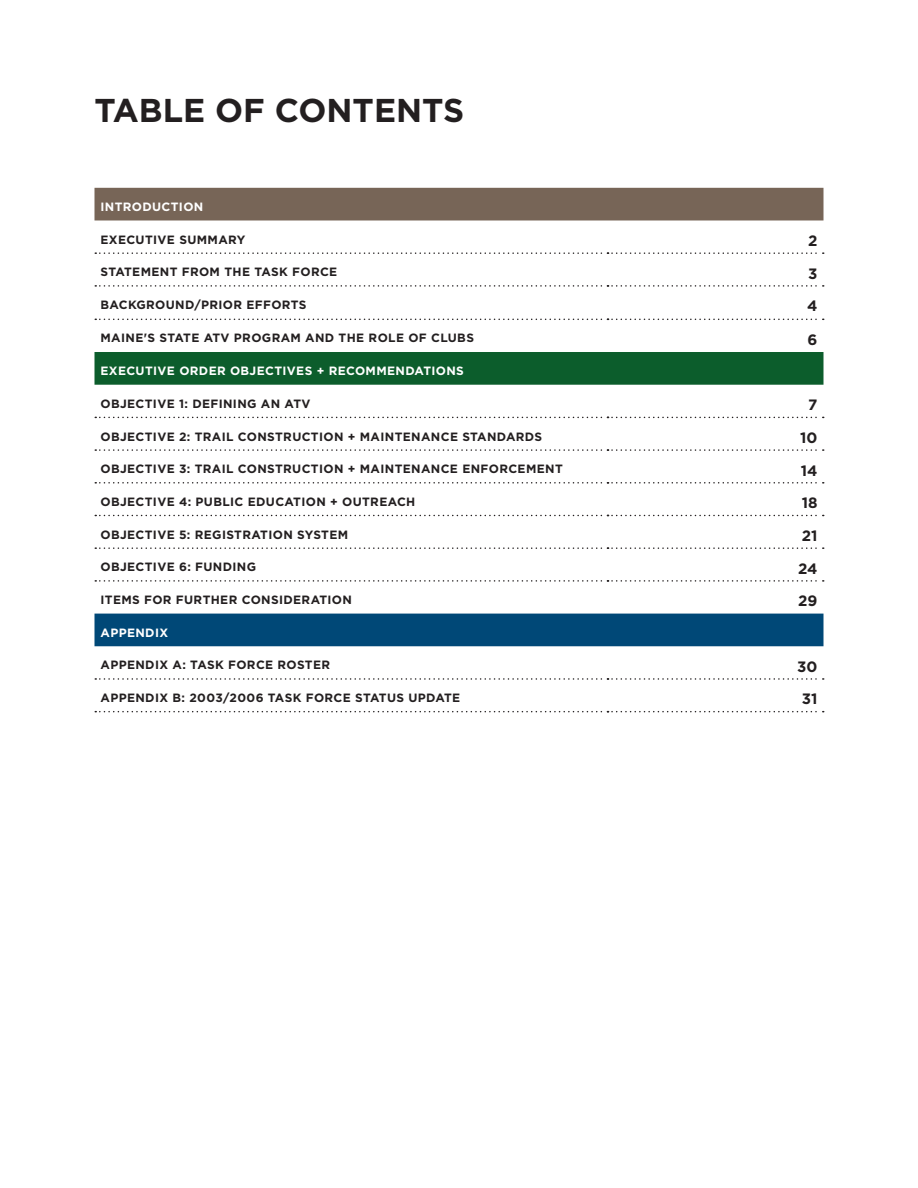
<style>
.page{position:relative;width:918px;height:1188px;background:#fff}
.page>*{position:absolute;margin:0;border:0;box-sizing:border-box;transform-origin:0 0}
.t1{font:700 33px "Gotham";color:#231f20}
.t2{font:700 15px "Gotham";color:#231f20}
.t3{font:700 12px "Gotham";letter-spacing:.03em;color:#231f20}
.t4{font:700 12px "Gotham";letter-spacing:.03em;color:#fff}
</style>
<div class="page">
<div style="left:94px;top:188px;width:730px;height:32px;background:#776557"></div>
<div style="left:94px;top:352px;width:730px;height:33px;background:#0c5d2c"></div>
<div style="left:94px;top:614px;width:730px;height:32px;background:#004877"></div>
<svg style="left:95px;top:252px;width:729px;height:2px"></svg>
<svg style="left:95px;top:285px;width:729px;height:2px"></svg>
<svg style="left:95px;top:319px;width:729px;height:1px"></svg>
<svg style="left:95px;top:417px;width:729px;height:1px"></svg>
<svg style="left:95px;top:449px;width:729px;height:2px"></svg>
<svg style="left:95px;top:482px;width:729px;height:2px"></svg>
<svg style="left:95px;top:515px;width:729px;height:1px"></svg>
<svg style="left:95px;top:547px;width:729px;height:2px"></svg>
<svg style="left:95px;top:580px;width:729px;height:2px"></svg>
<svg style="left:95px;top:678px;width:729px;height:2px"></svg>
<svg style="left:95px;top:711px;width:729px;height:1px"></svg>
<p class="t1" style="left:94px;top:89px;width:371px">TABLE OF CONTENTS</p>
<p class="t4" style="left:100px;top:199px;width:104px">INTRODUCTION</p>
<p class="t3" style="left:100px;top:231px;width:147px">EXECUTIVE SUMMARY</p>
<p class="t2" style="left:808px;top:231px;width:11px">2</p>
<p class="t3" style="left:100px;top:264px;width:238px">STATEMENT FROM THE TASK FORCE</p>
<p class="t2" style="left:808px;top:263px;width:11px">3</p>
<p class="t3" style="left:100px;top:297px;width:208px">BACKGROUND/PRIOR EFFORTS</p>
<p class="t2" style="left:807px;top:296px;width:12px">4</p>
<p class="t3" style="left:101px;top:330px;width:375px">MAINE'S STATE ATV PROGRAM AND THE ROLE OF CLUBS</p>
<p class="t2" style="left:808px;top:330px;width:11px">6</p>
<p class="t4" style="left:101px;top:363px;width:365px">EXECUTIVE ORDER OBJECTIVES + RECOMMENDATIONS</p>
<p class="t3" style="left:101px;top:396px;width:211px">OBJECTIVE 1: DEFINING AN ATV</p>
<p class="t2" style="left:808px;top:395px;width:11px">7</p>
<p class="t3" style="left:101px;top:428px;width:443px">OBJECTIVE 2: TRAIL CONSTRUCTION + MAINTENANCE STANDARDS</p>
<p class="t2" style="left:800px;top:428px;width:19px">10</p>
<p class="t3" style="left:100px;top:461px;width:464px">OBJECTIVE 3: TRAIL CONSTRUCTION + MAINTENANCE ENFORCEMENT</p>
<p class="t2" style="left:801px;top:460px;width:18px">14</p>
<p class="t3" style="left:101px;top:494px;width:316px">OBJECTIVE 4: PUBLIC EDUCATION + OUTREACH</p>
<p class="t2" style="left:802px;top:493px;width:17px">18</p>
<p class="t3" style="left:101px;top:526px;width:249px">OBJECTIVE 5: REGISTRATION SYSTEM</p>
<p class="t2" style="left:802px;top:526px;width:17px">21</p>
<p class="t3" style="left:101px;top:559px;width:157px">OBJECTIVE 6: FUNDING</p>
<p class="t2" style="left:798px;top:558px;width:21px">24</p>
<p class="t3" style="left:101px;top:592px;width:253px">ITEMS FOR FURTHER CONSIDERATION</p>
<p class="t2" style="left:798px;top:591px;width:21px">29</p>
<p class="t4" style="left:101px;top:624px;width:69px">APPENDIX</p>
<p class="t3" style="left:101px;top:657px;width:231px">APPENDIX A: TASK FORCE ROSTER</p>
<p class="t2" style="left:797px;top:657px;width:22px">30</p>
<p class="t3" style="left:101px;top:690px;width:361px">APPENDIX B: 2003/2006 TASK FORCE STATUS UPDATE</p>
<p class="t2" style="left:802px;top:689px;width:17px">31</p>
</div>
